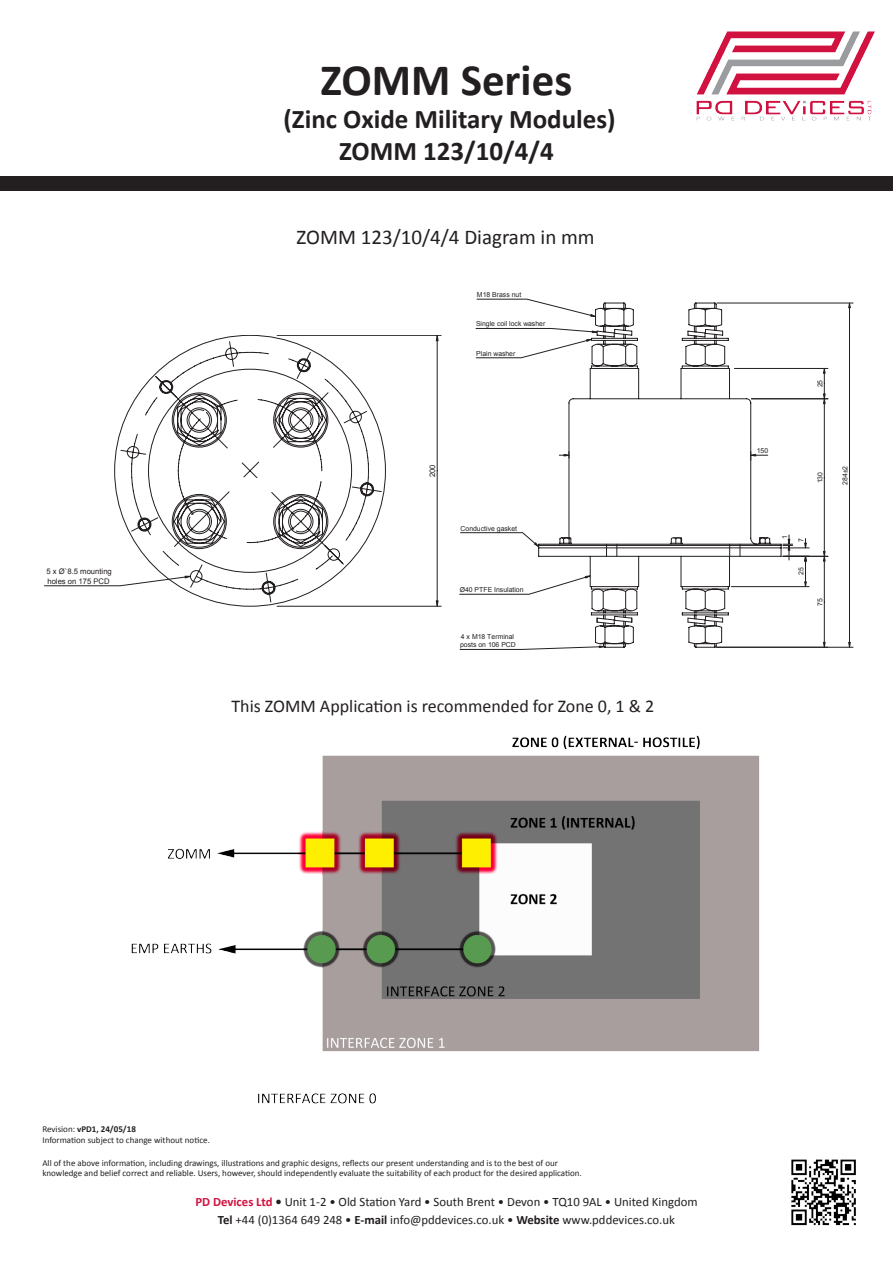
<style>
.page{position:relative;width:893px;height:1263px;background:#fff}
.page>*{position:absolute;margin:0;border:0;box-sizing:border-box;transform-origin:0 0}
.t1{font:700 45px "Calibri";color:#231f20}
.t2{font:700 27px/32.4px "Calibri";color:#231f20;text-align:center}
.t3{font:21px "Calibri";color:#231f20}
.t4{font:18px "Calibri";color:#231f20}
.t5{font:12.75px/18px "Calibri";color:#231f20;text-align:center}
.t6{font:9px/10.8px "Calibri";color:#231f20}
.t7{font:7.65px/9.1px "Arial";color:#231f20}
.t8{font:6.9px/8.1px "Arial";color:#231f20}
.s1{font-weight:700}
.s2{font-weight:700;color:#d11241}
</style>
<div class="page">
<svg style="left:114px;top:335px;width:162px;height:271px"></svg>
<svg style="left:276px;top:335px;width:166px;height:271px"></svg>
<svg style="left:44px;top:575px;width:147px;height:11px"></svg>
<svg style="left:558px;top:302px;width:224px;height:230px"></svg>
<hr style="left:824px;top:602px;width:1px;height:40px;background:#231f20">
<hr style="left:824px;top:561px;width:1px;height:41px;background:#231f20">
<svg style="left:823px;top:642px;width:3px;height:5px"></svg>
<hr style="left:824px;top:404px;width:1px;height:74px;background:#231f20">
<hr style="left:824px;top:478px;width:1px;height:73px;background:#231f20">
<hr style="left:786px;top:556px;width:42px;height:1px;background:#231f20">
<svg style="left:823px;top:551px;width:3px;height:11px"></svg>
<hr style="left:734px;top:368px;width:94px;height:1px;background:#231f20">
<hr style="left:751px;top:398px;width:77px;height:1px;background:#231f20">
<svg style="left:823px;top:369px;width:3px;height:35px"></svg>
<hr style="left:849px;top:308px;width:1px;height:167px;background:#231f20">
<hr style="left:849px;top:475px;width:1px;height:167px;background:#231f20">
<hr style="left:717px;top:303px;width:136px;height:1px;background:#231f20">
<hr style="left:716px;top:647px;width:137px;height:1px;background:#231f20">
<svg style="left:848px;top:642px;width:3px;height:6px"></svg>
<svg style="left:848px;top:302px;width:3px;height:6px"></svg>
<svg style="left:750px;top:452px;width:18px;height:8px"></svg>
<svg style="left:559px;top:452px;width:11px;height:6px"></svg>
<svg style="left:476px;top:299px;width:120px;height:18px"></svg>
<svg style="left:475px;top:328px;width:123px;height:5px"></svg>
<svg style="left:476px;top:339px;width:116px;height:19px"></svg>
<svg style="left:459px;top:532px;width:350px;height:118px"></svg>
<div style="left:0;top:177px;width:893px;height:14px;background:#231f20"></div>
<img style="left:696px;top:31px;width:179px;height:90px">
<img style="left:791px;top:1159px;width:65px;height:66px">
<img style="left:131px;top:735px;width:629px;height:369px">
<p class="t7" style="left:47px;top:567px;width:67px">5 x Ø`8.5 mounting holes on 175 PCD</p>
<h1 class="t1" style="left:321px;top:52px;width:253px">ZOMM Series</h1>
<h2 class="t2" style="left:283px;top:103px;width:334px">(Zinc Oxide Military Modules)<br>ZOMM 123/10/4/4</h2>
<h3 class="t3" style="left:297px;top:223px;width:300px">ZOMM 123/10/4/4 Diagram in mm</h3>
<p class="t8" style="left:477px;top:291px;width:46px">M18 Brass nut</p>
<p class="t8" style="left:476px;top:320px;width:71px">Single coil lock washer</p>
<p class="t8" style="left:476px;top:349px;width:41px">Plain washer</p>
<p class="t7" style="left:428px;top:477px;width:14px;rotate:-90deg">200</p>
<p class="t8" style="left:461px;top:524px;width:58px">Conductive gasket</p>
<p class="t8" style="left:460px;top:586px;width:65px">Ø40 PTFE Insulation</p>
<p class="t8" style="left:460px;top:633px;width:57px">4 x M18 Terminal posts on 106 PCD</p>
<h3 class="t4" style="left:232px;top:694px;width:424px">This ZOMM Application is recommended for Zone 0, 1 &amp; 2</h3>
<p class="t8" style="left:816px;top:387px;width:9px;rotate:-90deg">25</p>
<p class="t8" style="left:757px;top:447px;width:13px">150</p>
<p class="t8" style="left:816px;top:483px;width:13px;rotate:-90deg">130</p>
<p class="t8" style="left:841px;top:485px;width:20px;rotate:-90deg">284±2</p>
<p class="t8" style="left:781px;top:539px;width:5px;rotate:-90deg">1</p>
<p class="t8" style="left:797px;top:542px;width:5px;rotate:-90deg">7</p>
<p class="t8" style="left:797px;top:575px;width:9px;rotate:-90deg">25</p>
<p class="t8" style="left:816px;top:606px;width:9px;rotate:-90deg">75</p>
<p class="t6" style="left:42px;top:1124px;width:169px">Revision: <span class="s1">vPD1, 24/05/18<br></span>Information subject to change without notice.</p>
<p class="t6" style="left:42px;top:1157px;width:541px">All of the above information, including drawings, illustrations and graphic designs, reflects our present understanding and is to the best of our knowledge and belief correct and reliable. Users, however, should independently evaluate the suitability of each product for the desired application.</p>
<h3 class="t5" style="left:195px;top:1193px;width:504px"><span class="s2">PD Devices Ltd</span> <span class="s1">•</span> Unit 1-2 • Old Station Yard • South Brent • Devon • TQ10 9AL • United Kingdom<br><span class="s1">Tel</span> +44 (0)1364 649 248 • <span class="s1">E-mail</span> info@pddevices.co.uk • <span class="s1">Website</span> www.pddevices.co.uk</h3>
</div>
